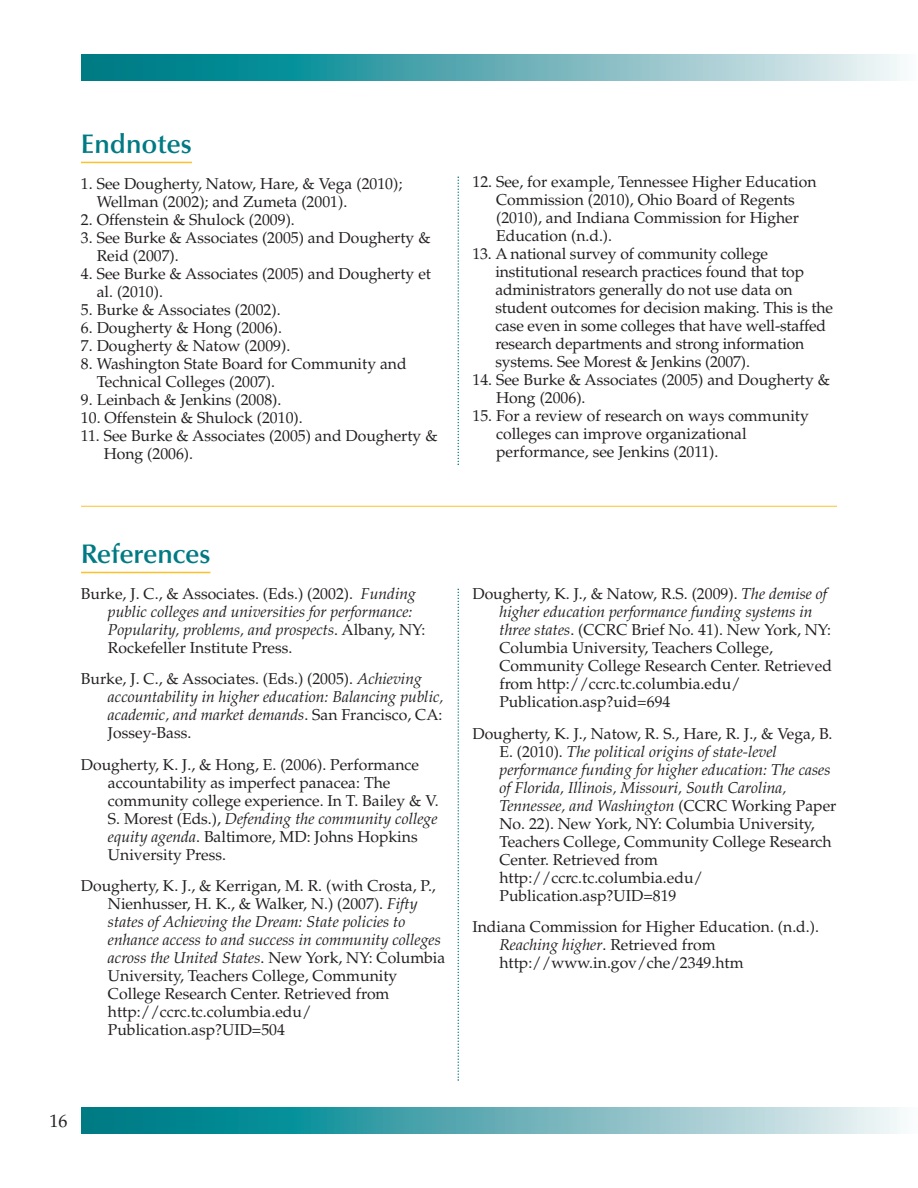
<style>
.page{position:relative;width:918px;height:1188px;background:#fff}
.page>*{position:absolute;margin:0;border:0;box-sizing:border-box;transform-origin:0 0}
.t1{font:600 27px "Optima";letter-spacing:-.01em;color:#007a83}
.t2{font:18px "Palatino";color:#231f20}
.t3{font:15.75px/18px "Palatino";color:#231f20}
.t4{font:italic 15.75px/18px "Palatino";color:#231f20}
.s1{font-style:normal}
.s2{font-style:italic}
</style>
<div class="page">
<svg style="left:81px;top:1107px;width:819px;height:27px;background:#62b0b7"></svg>
<svg style="left:81px;top:54px;width:819px;height:27px;background:#62b0b7"></svg>
<hr style="left:81px;top:572px;width:129px;height:1px;background:#fec12a">
<hr style="left:81px;top:162px;width:111px;height:1px;background:#fec12a">
<hr style="left:81px;top:506px;width:756px;height:1px;background:#fec12a">
<svg style="left:458px;top:177px;width:1px;height:288px"></svg>
<svg style="left:458px;top:589px;width:1px;height:492px"></svg>
<h1 class="t1" style="left:81px;top:132px;width:112px">Endnotes</h1>
<p class="t3" style="left:97px;top:176px;width:307px;text-indent:-16px">1. See Dougherty, Natow, Hare, &amp; Vega (2010);<br>Wellman (2002); and Zumeta (2001).</p>
<p class="t3" style="left:81px;top:212px;width:215px">2. Offenstein &amp; Shulock (2009).</p>
<p class="t3" style="left:97px;top:230px;width:335px;text-indent:-16px">3. See Burke &amp; Associates (2005) and Dougherty &amp;<br>Reid (2007).</p>
<p class="t3" style="left:97px;top:266px;width:336px;text-indent:-16px">4. See Burke &amp; Associates (2005) and Dougherty et al. (2010).</p>
<p class="t3" style="left:81px;top:302px;width:201px">5. Burke &amp; Associates (2002).</p>
<p class="t3" style="left:81px;top:320px;width:203px">6. Dougherty &amp; Hong (2006).</p>
<p class="t3" style="left:81px;top:338px;width:211px">7. Dougherty &amp; Natow (2009).</p>
<p class="t3" style="left:97px;top:356px;width:311px;text-indent:-16px">8. Washington State Board for Community and<br>Technical Colleges (2007).</p>
<p class="t3" style="left:81px;top:392px;width:202px">9. Leinbach &amp; Jenkins (2008).</p>
<p class="t3" style="left:81px;top:410px;width:223px">10. Offenstein &amp; Shulock (2010).</p>
<p class="t3" style="left:104px;top:428px;width:335px;text-indent:-23px">11. See Burke &amp; Associates (2005) and Dougherty &amp;<br>Hong (2006).</p>
<p class="t3" style="left:496px;top:175px;width:322px;text-indent:-24px">12. See, for example, Tennessee Higher Education Commission (2010), Ohio Board of Regents (2010), and Indiana Commission for Higher Education (n.d.).</p>
<p class="t3" style="left:495px;top:247px;width:339px;text-indent:-23px">13. A national survey of community college institutional research practices found that top administrators generally do not use data on student outcomes for decision making. This is the case even in some colleges that have well-staffed research departments and strong information systems. See Morest &amp; Jenkins (2007).</p>
<p class="t3" style="left:496px;top:373px;width:335px;text-indent:-24px">14. See Burke &amp; Associates (2005) and Dougherty &amp;<br>Hong (2006).</p>
<p class="t3" style="left:496px;top:409px;width:314px;text-indent:-24px">15. For a review of research on ways community colleges can improve organizational performance, see Jenkins (2011).</p>
<h1 class="t1" style="left:81px;top:542px;width:131px">References</h1>
<p class="t4" style="left:108px;top:586px;width:319px;text-indent:-27px"><span class="s1">Burke, J. C., &amp; Associates. (Eds.) (2002).</span> Funding public colleges and universities for performance:<br>Popularity, problems, and prospects<span class="s1">. Albany, NY:<br>Rockefeller Institute Press.</span></p>
<p class="t4" style="left:108px;top:672px;width:337px;text-indent:-27px"><span class="s1">Burke, J. C., &amp; Associates. (Eds.) (2005).</span> Achieving accountability in higher education: Balancing public, academic, and market demands<span class="s1">. San Francisco, CA:<br>Jossey-Bass.</span></p>
<p class="t3" style="left:108px;top:757px;width:332px;text-indent:-27px">Dougherty, K. J., &amp; Hong, E. (2006). Performance accountability as imperfect panacea: The community college experience. In T. Bailey &amp; V.<br>S. Morest (Eds.), <span class="s2">Defending the community college equity agenda</span>. Baltimore, MD: Johns Hopkins University Press.</p>
<p class="t3" style="left:108px;top:879px;width:339px;text-indent:-27px">Dougherty, K. J., &amp; Kerrigan, M. R. (with Crosta, P., Nienhusser, H. K., &amp; Walker, N.) (2007). <span class="s2">Fifty states of Achieving the Dream: State policies to enhance access to and success in community colleges across the United States</span>. New York, NY: Columbia University, Teachers College, Community College Research Center. Retrieved from http://ccrc.tc.columbia.edu/ Publication.asp?UID=504</p>
<p class="t3" style="left:499px;top:586px;width:334px;text-indent:-27px">Dougherty, K. J., &amp; Natow, R.S. (2009). <span class="s2">The demise of higher education performance funding systems in three states</span>. (CCRC Brief No. 41). New York, NY:<br>Columbia University, Teachers College, Community College Research Center. Retrieved from http://ccrc.tc.columbia.edu/ Publication.asp?uid=694</p>
<p class="t3" style="left:499px;top:726px;width:338px;text-indent:-27px">Dougherty, K. J., Natow, R. S., Hare, R. J., &amp; Vega, B.<br>E. (2010). <span class="s2">The political origins of state-level performance funding for higher education: The cases of Florida, Illinois, Missouri, South Carolina, Tennessee, and Washington</span> (CCRC Working Paper No. 22). New York, NY: Columbia University, Teachers College, Community College Research Center. Retrieved from http://ccrc.tc.columbia.edu/ Publication.asp?UID=819</p>
<p class="t3" style="left:499px;top:919px;width:321px;text-indent:-27px">Indiana Commission for Higher Education. (n.d.).<br><span class="s2">Reaching higher</span>. Retrieved from http://www.in.gov/che/2349.htm</p>
<p class="t2" style="left:49px;top:1114px;width:19px">16</p>
</div>
